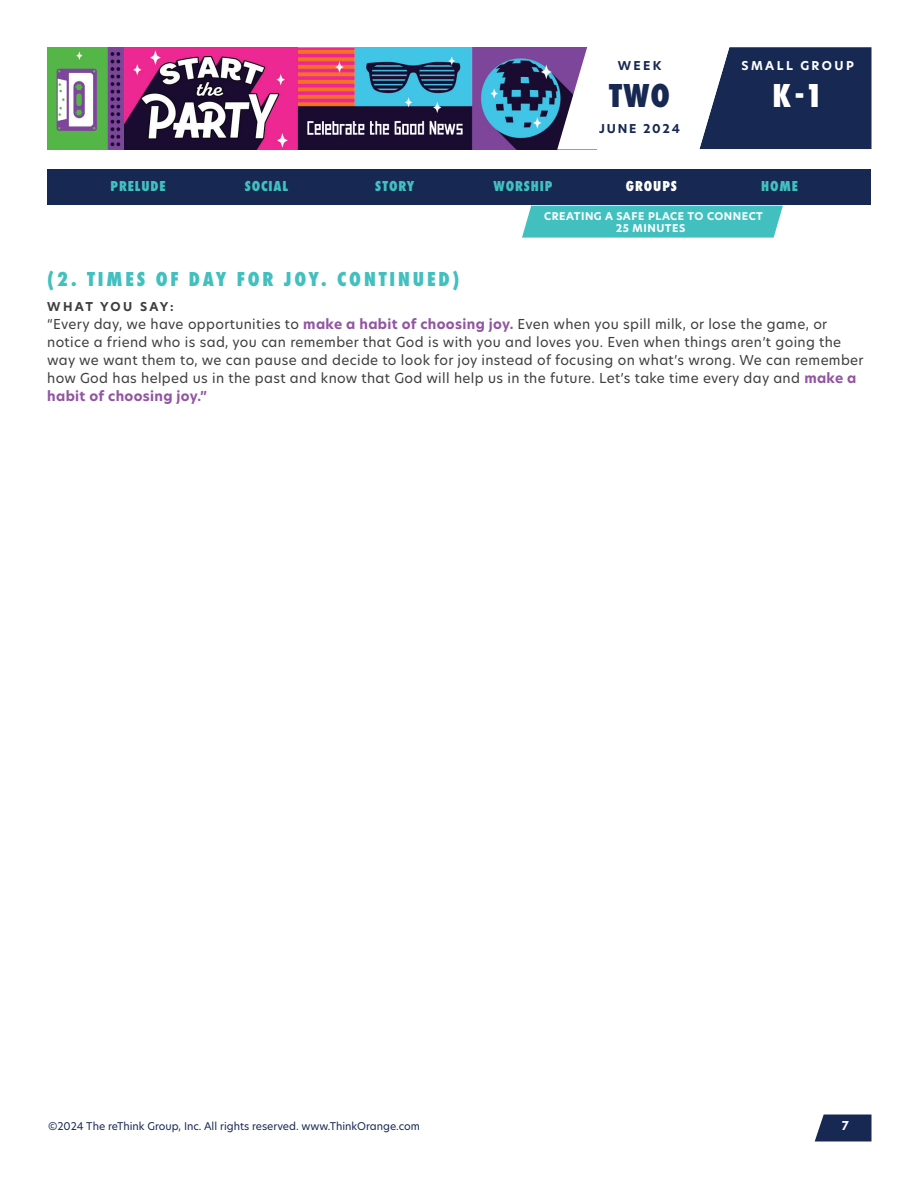
<style>
.page{position:relative;width:918px;height:1188px;background:#fff}
.page>*{position:absolute;margin:0;border:0;box-sizing:border-box;transform-origin:0 0}
.t1{font:800 34.5px "Futura PT Cond";color:#fff}
.t2{font:800 34.5px "Futura PT Cond";color:#172953}
.Paragraph_Style_1{font:800 21px "Futura PT Cond";letter-spacing:.135em;color:#42c0bf}
.t3{font:800 15px "Futura PT Cond";letter-spacing:.06em;color:#42c0bf}
.t4{font:800 15px "Futura PT Cond";letter-spacing:.06em;color:#fff}
.Paragraph_Style_1-2{font:13.5px/18px "New Hero";letter-spacing:.025em;color:#3e3e3f}
.t5{font:700 12px "New Hero";letter-spacing:.15em;color:#172953}
.t6{font:700 12px "New Hero";letter-spacing:.2em;color:#fff}
.Paragraph_Style_1-3{font:700 12px "New Hero";letter-spacing:.185em;color:#3e3e3f}
.t7{font:10.5px "New Hero";color:#172953}
.t8{font:700 10.5px/12px "New Hero";letter-spacing:.05em;color:#fff;text-align:center}
.s1{font-weight:700;color:#9255a2}
</style>
<div class="page">
<img style="left:47px;top:47px;width:510px;height:102px">
<svg style="left:815px;top:1114px;width:57px;height:28px;background:#314166"></svg>
<svg style="left:557px;top:47px;width:315px;height:103px"></svg>
<div style="left:522px;top:206px;width:261px;height:32px;background:#42c0bf"></div>
<div style="left:47px;top:170px;width:824px;height:36px;background:#172953"></div>
<p class="t5" style="left:618px;top:57px;width:45px">WEEK</p>
<h1 class="t2" style="left:609px;top:75px;width:62px">TWO</h1>
<p class="t5" style="left:599px;top:120px;width:83px">JUNE 2024</p>
<p class="t6" style="left:742px;top:57px;width:114px">SMALL GROUP</p>
<h1 class="t1" style="left:773px;top:75px;width:52px">K-1</h1>
<p class="t3" style="left:111px;top:177px;width:57px">PRELUDE</p>
<p class="t3" style="left:245px;top:177px;width:45px">SOCIAL</p>
<p class="t3" style="left:375px;top:177px;width:41px">STORY</p>
<p class="t3" style="left:494px;top:177px;width:60px">WORSHIP</p>
<p class="t4" style="left:626px;top:177px;width:53px">GROUPS</p>
<p class="t3" style="left:761px;top:177px;width:38px">HOME</p>
<p class="t8" style="left:544px;top:210px;width:220px">CREATING A SAFE PLACE TO CONNECT<br>25 MINUTES</p>
<p class="Paragraph_Style_1" style="left:47px;top:267px;width:414px">(2. TIMES OF DAY FOR JOY. CONTINUED)</p>
<p class="Paragraph_Style_1-3" style="left:47px;top:298px;width:128px">WHAT YOU SAY:</p>
<p class="Paragraph_Style_1-2" style="left:47px;top:315px;width:818px">“Every day, we have opportunities to <span class="s1">make a habit of choosing joy.</span> Even when you spill milk, or lose the game, or notice a friend who is sad, you can remember that God is with you and loves you. Even when things aren’t going the way we want them to, we can pause and decide to look for joy instead of focusing on what’s wrong. We can remember how God has helped us in the past and know that God will help us in the future. Let’s take time every day and <span class="s1">make a habit of choosing joy.”</span></p>
<p class="t7" style="left:48px;top:1118px;width:374px">©2024 The reThink Group, Inc. All rights reserved. www.ThinkOrange.com</p>
<p class="t6" style="left:842px;top:1117px;width:9px">7</p>
</div>
